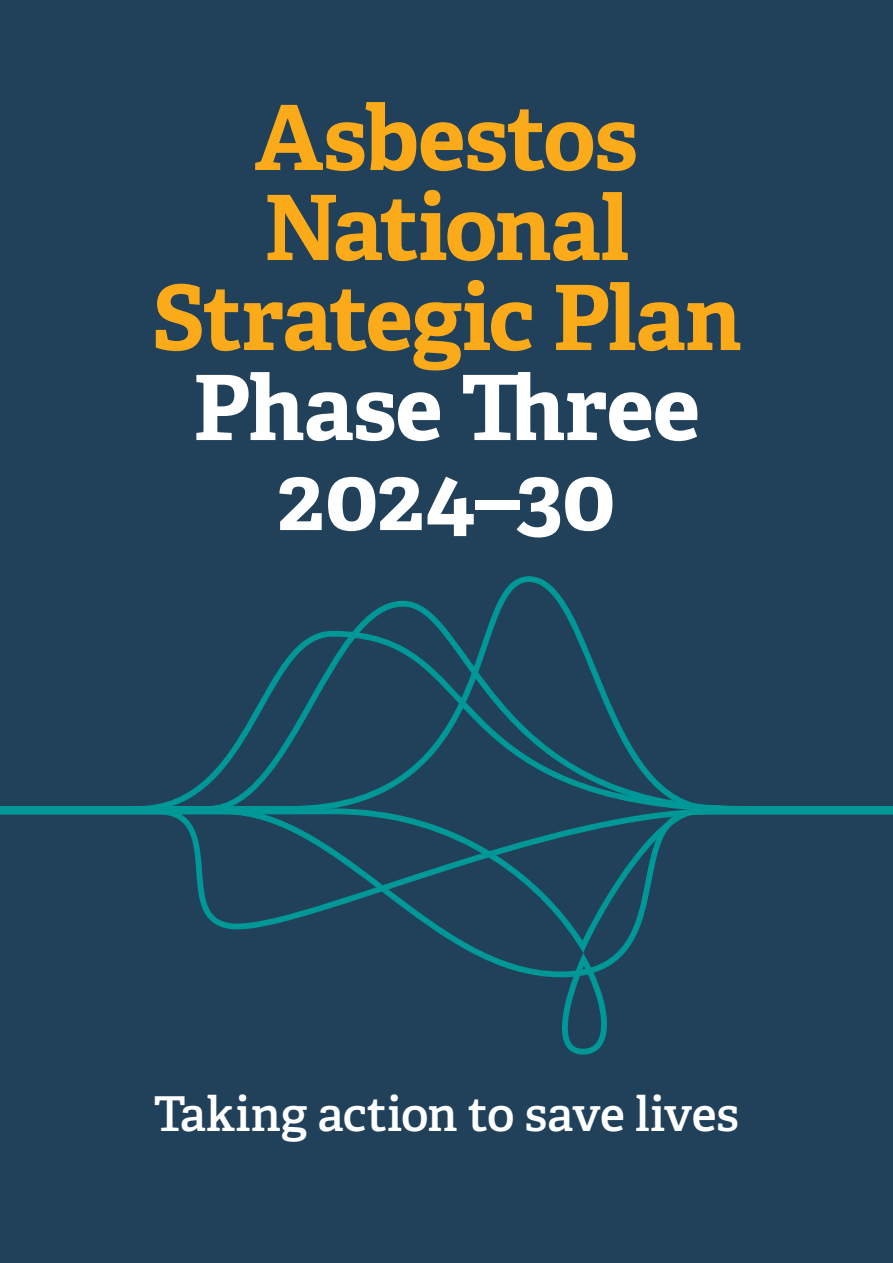
<style>
.page{position:relative;width:893px;height:1263px;background:#21415a}
.page>*{position:absolute;margin:0;border:0;box-sizing:border-box;transform-origin:0 0}
.t1{font:700 90px/90px "Adelle";letter-spacing:-.015em;color:#fbaa19;text-align:center}
.t2{font:700 90px/90px "Adelle";letter-spacing:-.01em;color:#fff;text-align:center}
.t3{font:600 48px "Adelle";letter-spacing:-.01em;color:#fff}
</style>
<div class="page">
<svg style="left:0;top:576px;width:893px;height:401px"></svg>
<p class="t1" style="left:152px;top:93px;width:591px">Asbestos<br>National<br>Strategic Plan</p>
<p class="t2" style="left:193px;top:363px;width:509px">Phase Three<br>2024–30</p>
<p class="t3" style="left:154px;top:1084px;width:587px">Taking action to save lives</p>
</div>
